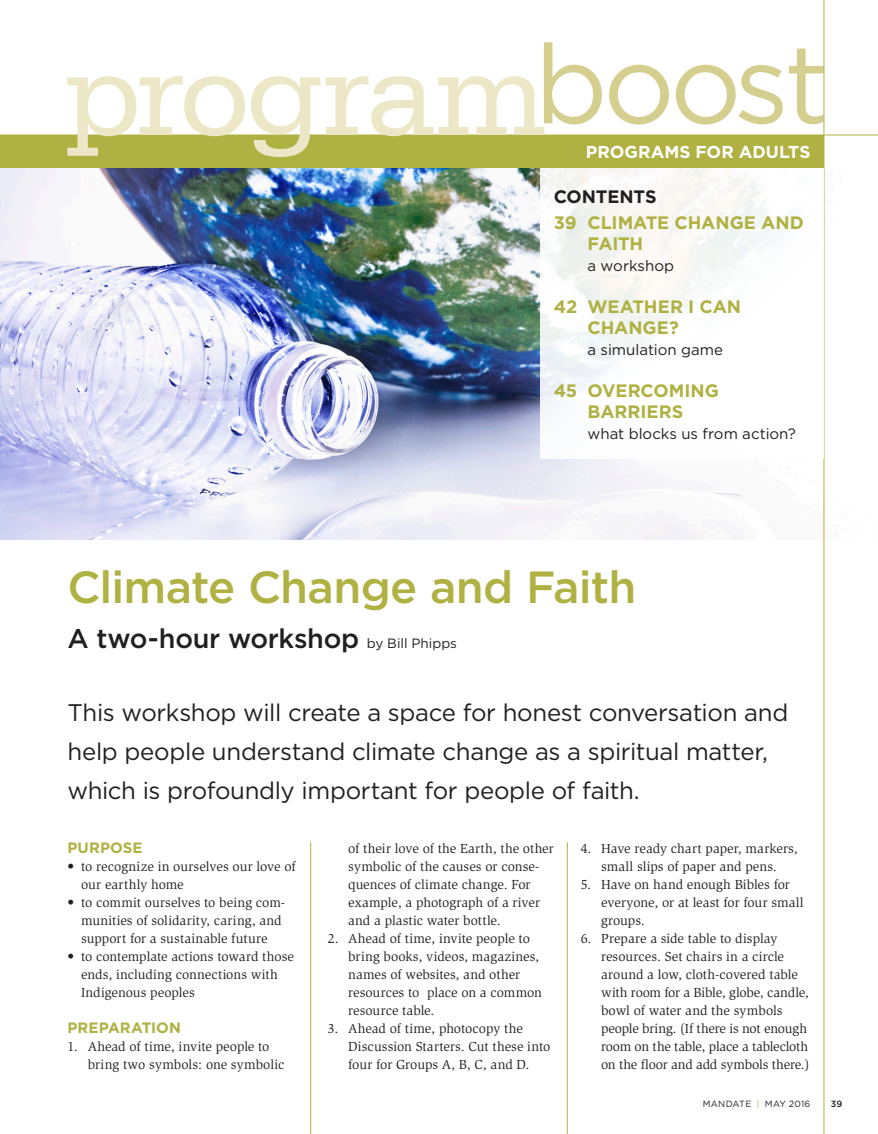
<style>
.page{position:relative;width:878px;height:1134px;background:#fff}
.page>*{position:absolute;margin:0;border:0;box-sizing:border-box;transform-origin:0 0}
.t1{font:126px "Serifa";letter-spacing:-.03em;color:#ece7c7}
.Program_head{font:500 45px "Gotham";letter-spacing:-.015em;color:#b0b143}
.Program_subhead{font:500 27px "Gotham";letter-spacing:-.01em;color:#231f20}
.Program_intro{font:24px/39px "Gotham";letter-spacing:-.015em;color:#231f20}
.contents_name{font:700 18px/21px "Gotham";letter-spacing:-.005em;color:#b0b143}
.contents_name-2{font:700 18px "Gotham";letter-spacing:-.01em;color:#231f20}
.t2{font:700 17.25px "Gotham";color:#fff}
.contents_blurb{font:15px "Gotham";color:#231f20}
.text_sub_1{font:700 15px "Gotham";letter-spacing:.005em;color:#b0b143}
.text_numbered_list{font:13.5px/18px "Slimbach";color:#231f20}
.text_bullets{font:13.5px/18px "Slimbach";letter-spacing:.005em;color:#231f20}
.t3{font:9px "Gotham";letter-spacing:.025em;color:#231f20}
.t4{font:500 9px "Gotham";color:#231f20}
.s1{font-family:"Gotham";font-size:111px;color:#d4cf8f}
.s2{font-weight:400;font-size:13.5px}
.s3{color:#b0b143}
</style>
<div class="page">
<div style="left:0;top:135px;width:824px;height:34px;background:#b0b143"></div>
<hr style="left:0;top:135px;width:878px;height:1px;background:#b0b143">
<img style="left:0;top:169px;width:825px;height:371px">
<hr style="left:823px;top:0;width:1px;height:1134px;background:#b0b143">
<div style="left:540px;top:169px;width:284px;height:290px;background:#fff"></div>
<hr style="left:567px;top:842px;width:1px;height:292px;background:#b0b143">
<hr style="left:310px;top:842px;width:1px;height:292px;background:#b0b143">
<h1 class="t1" style="left:64px;top:24px;width:766px">program<span class="s1">boost</span></h1>
<p class="t2" style="left:586px;top:141px;width:226px">PROGRAMS FOR ADULTS</p>
<p class="contents_name-2" style="left:554px;top:185px;width:104px">CONTENTS</p>
<p class="contents_name" style="left:587px;top:212px;width:218px;text-indent:-34px">39 CLIMATE CHANGE AND<br>FAITH</p>
<p class="contents_blurb" style="left:587px;top:256px;width:88px">a workshop</p>
<p class="contents_name" style="left:587px;top:296px;width:155px;text-indent:-34px">42 WEATHER I CAN<br>CHANGE?</p>
<p class="contents_blurb" style="left:587px;top:340px;width:137px">a simulation game</p>
<p class="contents_name" style="left:554px;top:380px;width:166px;text-align:center">45 OVERCOMING<br>BARRIERS</p>
<p class="contents_blurb" style="left:587px;top:424px;width:210px">what blocks us from action?</p>
<p class="Program_head" style="left:68px;top:558px;width:570px">Climate Change and Faith</p>
<p class="Program_subhead" style="left:68px;top:621px;width:391px">A two-hour workshop <span class="s2">by Bill Phipps</span></p>
<p class="Program_intro" style="left:68px;top:693px;width:722px">This workshop will create a space for honest conversation and help people understand climate change as a spiritual matter, which is profoundly important for people of faith.</p>
<p class="text_sub_1" style="left:68px;top:837px;width:77px">PURPOSE</p>
<p class="text_bullets" style="left:81px;top:857px;width:216px;text-indent:-14px">• to recognize in ourselves our love of our earthly home</p>
<p class="text_bullets" style="left:81px;top:893px;width:205px;text-indent:-14px">• to commit ourselves to being com&shy;munities of solidarity, caring, and support for a sustainable future</p>
<p class="text_bullets" style="left:81px;top:947px;width:214px;text-indent:-14px">• to contemplate actions toward those ends, including connections with<br>Indigenous peoples</p>
<p class="text_sub_1" style="left:68px;top:1017px;width:115px">PREPARATION</p>
<p class="text_numbered_list" style="left:88px;top:1037px;width:198px;text-indent:-20px">1. Ahead of time, invite people to bring two symbols: one symbolic</p>
<p class="text_numbered_list" style="left:348px;top:839px;width:207px">of their love of the Earth, the other symbolic of the causes or conse&shy;quences of climate change. For example, a photograph of a river and a plastic water bottle.</p>
<p class="text_numbered_list" style="left:348px;top:929px;width:195px;text-indent:-20px">2. Ahead of time, invite people to bring books, videos, magazines, names of websites, and other resources to place on a common resource table.</p>
<p class="text_numbered_list" style="left:348px;top:1019px;width:204px;text-indent:-20px">3. Ahead of time, photocopy the<br>Discussion Starters. Cut these into four for Groups A, B, C, and D.</p>
<p class="text_numbered_list" style="left:580px;top:839px;width:218px;text-align:center">4. Have ready chart paper, markers, small slips of paper and pens.</p>
<p class="text_numbered_list" style="left:601px;top:875px;width:204px;text-indent:-20px">5. Have on hand enough Bibles for everyone, or at least for four small groups.</p>
<p class="text_numbered_list" style="left:601px;top:929px;width:210px;text-indent:-20px">6. Prepare a side table to display resources. Set chairs in a circle around a low, cloth-covered table with room for a Bible, globe, candle, bowl of water and the symbols people bring. (If there is not enough room on the table, place a tablecloth on the floor and add symbols there.)</p>
<p class="t3" style="left:702px;top:1099px;width:109px">MANDATE <span class="s3">|</span> MAY 2016</p>
<p class="t4" style="left:830px;top:1098px;width:13px">39</p>
</div>
